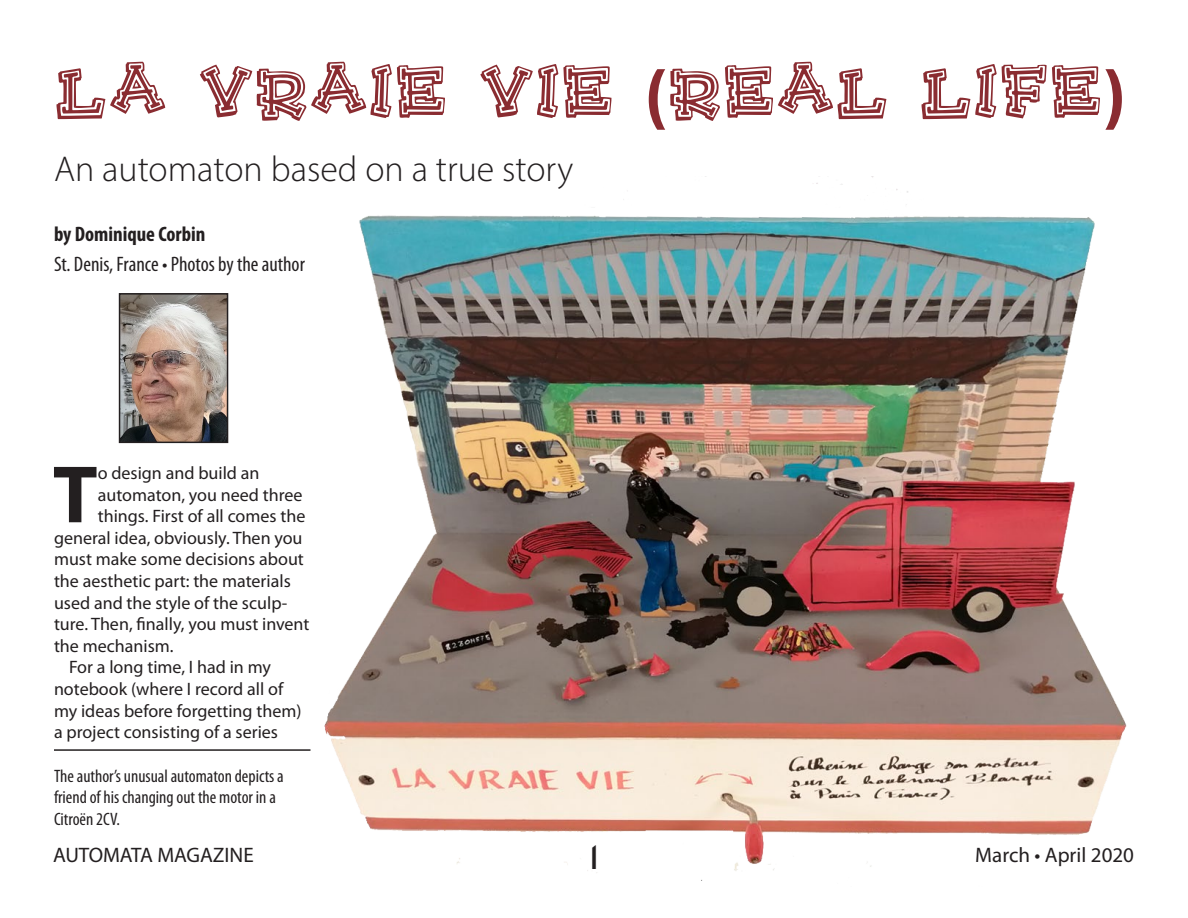
<style>
.page{position:relative;width:1188px;height:918px;background:#fff}
.page>*{position:absolute;margin:0;border:0;box-sizing:border-box;transform-origin:0 0}
.Body_copy_drop_cap{font:700 82.05px "Myriad Pro";color:#231f20}
.Head{font:75px "Hee Haw";color:#8a2c31}
.Deck{font:300 36px "Myriad Pro";color:#231f20}
.t1{font:36px "P22 Johnston Underground";color:#231f20}
.Byline___credits{font:condensed 21px "Myriad Pro";color:#231f20}
.t2{font:21px "Myriad Pro";color:#231f20}
.Byline___credits-2{font:700 condensed 21px "Myriad Pro";color:#231f20}
.Body_copy_drop_cap-2{font:18px "Myriad Pro";color:#231f20}
.Body_copy{font:18px/21.6px "Myriad Pro";color:#231f20}
.t3{font:condensed 18px/21.6px "Myriad Pro";color:#231f20}
.s1{font-family:"Myriad Pro";font-weight:700}
</style>
<div class="page">
<img style="left:324px;top:177px;width:803px;height:704px">
<img style="left:122px;top:296px;width:103px;height:144px">
<div style="left:119px;top:293px;width:109px;height:150px;border:2px solid #231f20"></div>
<hr style="left:54px;top:749px;width:256px;height:2px;background:#231f20">
<p class="Head" style="left:54px;top:57px;width:1074px">LA VRAIE VIE <span class="s1">(</span>REAL LIFE<span class="s1">)</span></p>
<p class="Deck" style="left:54px;top:147px;width:521px">An automaton based on a true story</p>
<p class="Byline___credits-2" style="left:54px;top:221px;width:153px">by Dominique Corbin</p>
<p class="Byline___credits" style="left:54px;top:252px;width:252px">St. Denis, France • Photos by the author</p>
<p class="Body_copy_drop_cap" style="left:53px;top:441px;width:46px">T</p>
<p class="Body_copy_drop_cap-2" style="left:98px;top:462px;width:163px">o design and build an</p>
<p class="Body_copy_drop_cap-2" style="left:98px;top:484px;width:206px">automaton, you need three</p>
<p class="Body_copy_drop_cap-2" style="left:98px;top:505px;width:209px">things. First of all comes the</p>
<p class="Body_copy_drop_cap-2" style="left:54px;top:527px;width:250px">general idea, obviously. Then you</p>
<p class="Body_copy_drop_cap-2" style="left:54px;top:548px;width:251px">must make some decisions about</p>
<p class="Body_copy_drop_cap-2" style="left:54px;top:570px;width:238px">the aesthetic part: the materials</p>
<p class="Body_copy_drop_cap-2" style="left:54px;top:592px;width:235px">used and the style of the sculp-</p>
<p class="Body_copy_drop_cap-2" style="left:54px;top:613px;width:257px">ture. Then, finally, you must invent</p>
<p class="Body_copy_drop_cap-2" style="left:54px;top:635px;width:121px">the mechanism.</p>
<p class="Body_copy" style="left:54px;top:656px;width:249px;text-indent:15px">For a long time, I had in my notebook (where I record all of my ideas before forgetting them) a project consisting of a series</p>
<p class="t3" style="left:54px;top:765px;width:231px">The author’s unusual automaton depicts a friend of his changing out the motor in a<br>Citroën 2CV.</p>
<p class="t1" style="left:589px;top:837px;width:12px">1</p>
<p class="t2" style="left:53px;top:842px;width:202px">AUTOMATA MAGAZINE</p>
<p class="t2" style="left:975px;top:842px;width:160px">March • April 2020</p>
</div>
